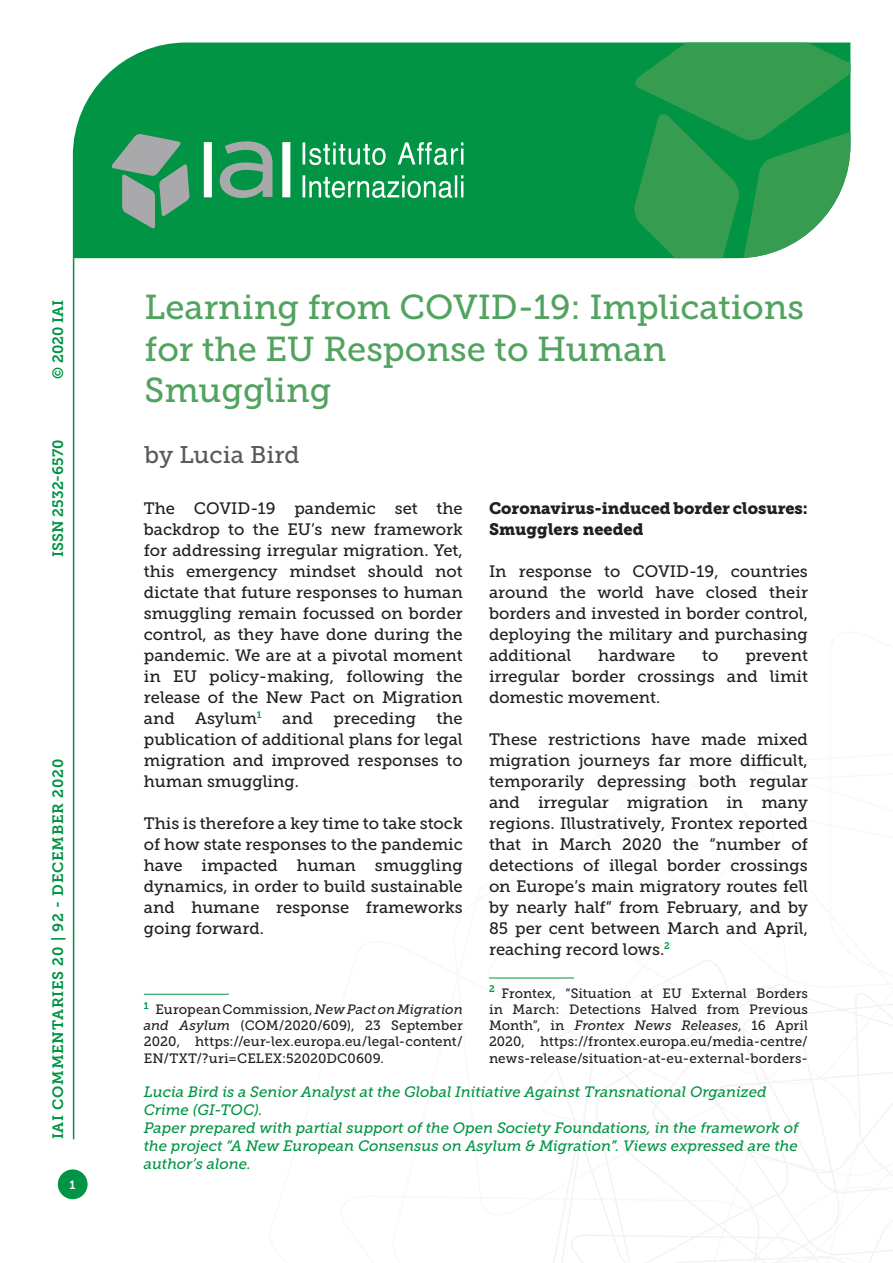
<style>
.page{position:relative;width:893px;height:1263px;background:#fff}
.page>*{position:absolute;margin:0;border:0;box-sizing:border-box;transform-origin:0 0}
.Titolo_Copertina{font:34.5px/41.4px "Museo Slab 500";color:#52a35f}
.Autori_copertina{font:24px "Museo Slab 500";color:#58595b}
.Testo{font:16.5px/21px "Museo Slab 500";color:#231f20;text-align:justify}
.Testo-2{font:16.5px/21px "Museo Slab 900";color:#231f20}
.t1{font:italic 15px/18px "Museo Slab 500";color:#009444}
.t2{font:15px "Museo Slab 700";letter-spacing:.05em;color:#009444}
.t3{font:15px "Museo Slab 700";color:#009444}
.Nota{font:13.5px/16.2px "Museo Slab 500";letter-spacing:.01em;color:#231f20;text-align:justify}
.t4{font:12px "Museo Slab 700";color:#fff}
.s1{font-style:italic}
</style>
<div class="page">
<svg style="left:531px;top:960px;width:362px;height:303px"></svg>
<hr style="left:73px;top:258px;width:1px;height:881px;background:#009444">
<div style="left:73px;top:43px;width:560px;height:215px;background:#009444"></div>
<svg style="left:633px;top:43px;width:217px;height:215px;background:#329f56"></svg>
<svg style="left:303px;top:142px;width:160px;height:56px;background:#3fae72"></svg>
<svg style="left:111px;top:134px;width:79px;height:95px;background:#5a9e7a"></svg>
<svg style="left:204px;top:141px;width:86px;height:57px"></svg>
<div style="left:58px;top:1169px;width:30px;height:30px;background:#009444;border-radius:50%"></div>
<hr style="left:144px;top:994px;width:85px;height:1px;background:#009444">
<hr style="left:489px;top:978px;width:85px;height:1px;background:#009444">
<p class="t2" style="left:50px;top:379px;width:80px;rotate:-90deg">© 2020 IAI</p>
<p class="t3" style="left:50px;top:557px;width:119px;rotate:-90deg">ISSN 2532-6570</p>
<p class="t2" style="left:50px;top:1139px;width:382px;rotate:-90deg">IAI COMMENTARIES 20 | 92 - DECEMBER 2020</p>
<p class="t4" style="left:70px;top:1178px;width:8px">1</p>
<p class="Titolo_Copertina" style="left:145px;top:287px;width:661px">Learning from COVID-19: Implications for the EU Response to Human<br>Smuggling</p>
<p class="Autori_copertina" style="left:145px;top:441px;width:157px">by Lucia Bird</p>
<p class="Testo" style="left:144px;top:498px;width:320px">The COVID-19 pandemic set the backdrop to the EU’s new framework for addressing irregular migration. Yet, this emergency mindset should not dictate that future responses to human smuggling remain focussed on border control, as they have done during the pandemic. We are at a pivotal moment in EU policy-making, following the release of the New Pact on Migration and Asylum<sup>1</sup> and preceding the publication of additional plans for legal migration and improved responses to human smuggling.</p>
<p class="Testo" style="left:144px;top:813px;width:320px">This is therefore a key time to take stock of how state responses to the pandemic have impacted human smuggling dynamics, in order to build sustainable and humane response frameworks going forward.</p>
<p class="Nota" style="left:144px;top:1001px;width:320px"><sup>1</sup> European Commission, <span class="s1">New Pact on Migration and Asylum</span> (COM/2020/609), 23 September 2020, https://eur-lex.europa.eu/legal-content/ EN/TXT/?uri=CELEX:52020DC0609.</p>
<p class="Testo-2" style="left:489px;top:497px;width:320px">Coronavirus-induced border closures:<br>Smugglers needed</p>
<p class="Testo" style="left:489px;top:561px;width:320px">In response to COVID-19, countries around the world have closed their borders and invested in border control, deploying the military and purchasing additional</p>
<p class="Testo" style="left:598px;top:645px;width:78px">hardware</p>
<p class="Testo" style="left:702px;top:645px;width:18px">to</p>
<p class="Testo" style="left:489px;top:645px;width:320px;text-indent:256px">prevent irregular border crossings and limit domestic movement.</p>
<p class="Testo" style="left:489px;top:729px;width:320px">These restrictions have made mixed migration journeys far more difficult, temporarily depressing both regular and irregular migration in many regions. Illustratively, Frontex reported that in March 2020 the “number of detections of illegal border crossings on Europe’s main migratory routes fell by nearly half” from February, and by 85 per cent between March and April, reaching record lows.<sup>2</sup></p>
<p class="Nota" style="left:489px;top:985px;width:320px"><sup>2</sup> Frontex, “Situation at EU External Borders in March: Detections Halved from Previous Month”, in <span class="s1">Frontex News Releases</span>, 16 April 2020, https://frontex.europa.eu/media-centre/ news-release/situation-at-eu-external-borders-</p>
<p class="t1" style="left:144px;top:1083px;width:624px">Lucia Bird is a Senior Analyst at the Global Initiative Against Transnational Organized<br>Crime (GI-TOC).</p>
<p class="t1" style="left:144px;top:1119px;width:656px;text-align:justify">Paper prepared with partial support of the Open Society Foundations, in the framework of the project “A New European Consensus on Asylum &amp; Migration”. Views expressed are the author’s alone.</p>
</div>
